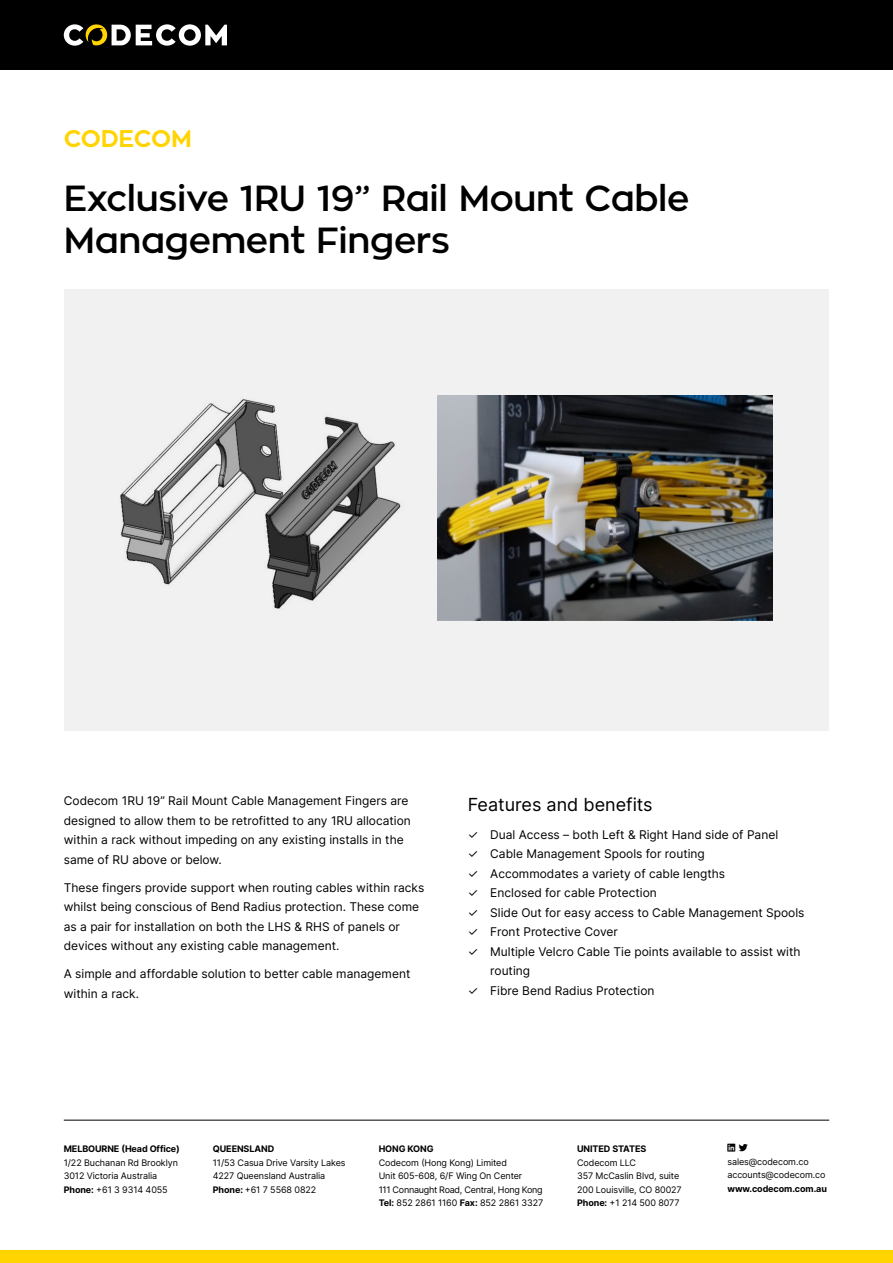
<style>
.page{position:relative;width:893px;height:1263px;background:#fff}
.page>*{position:absolute;margin:0;border:0;box-sizing:border-box;transform-origin:0 0}
.t1{font:600 36px/42px "Zona Pro";letter-spacing:-.01em;color:#000}
.t2{font:700 24px "Zona Pro";letter-spacing:-.015em;color:#ffd400}
.t3{font:18px "Inter";color:#000}
.t4{font:12px/19.5px "Inter";color:#000}
.t5{font:9px/13.5px "Inter";letter-spacing:-.01em;color:#000}
.t6{font:700 9px "Inter";letter-spacing:-.01em;color:#000}
.t7{font:9px "Font Awesome 5 Brands";color:#000}
.s1{font-weight:700}
</style>
<div class="page">
<div style="left:0;top:0;width:893px;height:70px;background:#000"></div>
<svg style="left:64px;top:24px;width:163px;height:22px"></svg>
<div style="left:0;top:1250px;width:893px;height:13px;background:#ffd400"></div>
<hr style="left:64px;top:1120px;width:765px;height:1px;background:#000">
<div style="left:64px;top:289px;width:765px;height:441px;background:#f1f1f2"></div>
<img style="left:120px;top:399px;width:281px;height:210px">
<img style="left:437px;top:395px;width:335px;height:225px">
<h2 class="t2" style="left:64px;top:123px;width:130px">CODECOM</h2>
<h1 class="t1" style="left:64px;top:177px;width:627px">Exclusive 1RU 19” Rail Mount Cable<br>Management Fingers</h1>
<p class="t4" style="left:64px;top:791px;width:349px">Codecom 1RU 19” Rail Mount Cable Management Fingers are designed to allow them to be retrofitted to any 1RU allocation within a rack without impeding on any existing installs in the same of RU above or below.</p>
<p class="t4" style="left:64px;top:877px;width:362px">These fingers provide support when routing cables within racks whilst being conscious of Bend Radius protection. These come as a pair for installation on both the LHS &amp; RHS of panels or devices without any existing cable management.</p>
<p class="t4" style="left:64px;top:964px;width:348px">A simple and affordable solution to better cable management within a rack.</p>
<h3 class="t3" style="left:468px;top:791px;width:186px">Features and benefits</h3>
<p class="t4" style="left:468px;top:824px;width:312px">✓ Dual Access – both Left &amp; Right Hand side of Panel</p>
<p class="t4" style="left:468px;top:844px;width:239px">✓ Cable Management Spools for routing</p>
<p class="t4" style="left:468px;top:863px;width:259px">✓ Accommodates a variety of cable lengths</p>
<p class="t4" style="left:468px;top:883px;width:191px">✓ Enclosed for cable Protection</p>
<p class="t4" style="left:468px;top:902px;width:338px">✓ Slide Out for easy access to Cable Management Spools</p>
<p class="t4" style="left:468px;top:922px;width:152px">✓ Front Protective Cover</p>
<p class="t4" style="left:490px;top:941px;width:312px;text-indent:-22px">✓ Multiple Velcro Cable Tie points available to assist with routing</p>
<p class="t4" style="left:468px;top:980px;width:188px">✓ Fibre Bend Radius Protection</p>
<p class="t6" style="left:64px;top:1142px;width:118px">MELBOURNE (Head Office)</p>
<p class="t5" style="left:64px;top:1155px;width:116px">1/22 Buchanan Rd Brooklyn<br>3012 Victoria Australia<br><span class="s1">Phone:</span> +61 3 9314 4055</p>
<p class="t6" style="left:213px;top:1142px;width:63px">QUEENSLAND</p>
<p class="t5" style="left:213px;top:1155px;width:134px">11/53 Casua Drive Varsity Lakes<br>4227 Queensland Australia<br><span class="s1">Phone:</span> +61 7 5568 0822</p>
<p class="t6" style="left:379px;top:1142px;width:56px">HONG KONG</p>
<p class="t5" style="left:379px;top:1155px;width:166px">Codecom (Hong Kong) Limited<br>Unit 605-608, 6/F Wing On Center<br>111 Connaught Road, Central, Hong Kong <span class="s1">Tel:</span> 852 2861 1160 <span class="s1">Fax:</span> 852 2861 3327</p>
<p class="t6" style="left:577px;top:1142px;width:71px">UNITED STATES</p>
<p class="t5" style="left:577px;top:1155px;width:106px">Codecom LLC<br>357 McCaslin Blvd, suite<br>200 Louisville, CO 80027<br><span class="s1">Phone:</span> +1 214 500 8077</p>
<p class="t7" style="left:727px;top:1143px;width:22px">●■■ ▼▼▼</p>
<p class="t5" style="left:727px;top:1154px;width:99px">sales@codecom.co accounts@codecom.co</p>
<p class="t6" style="left:727px;top:1182px;width:101px">www.codecom.com.au</p>
</div>
